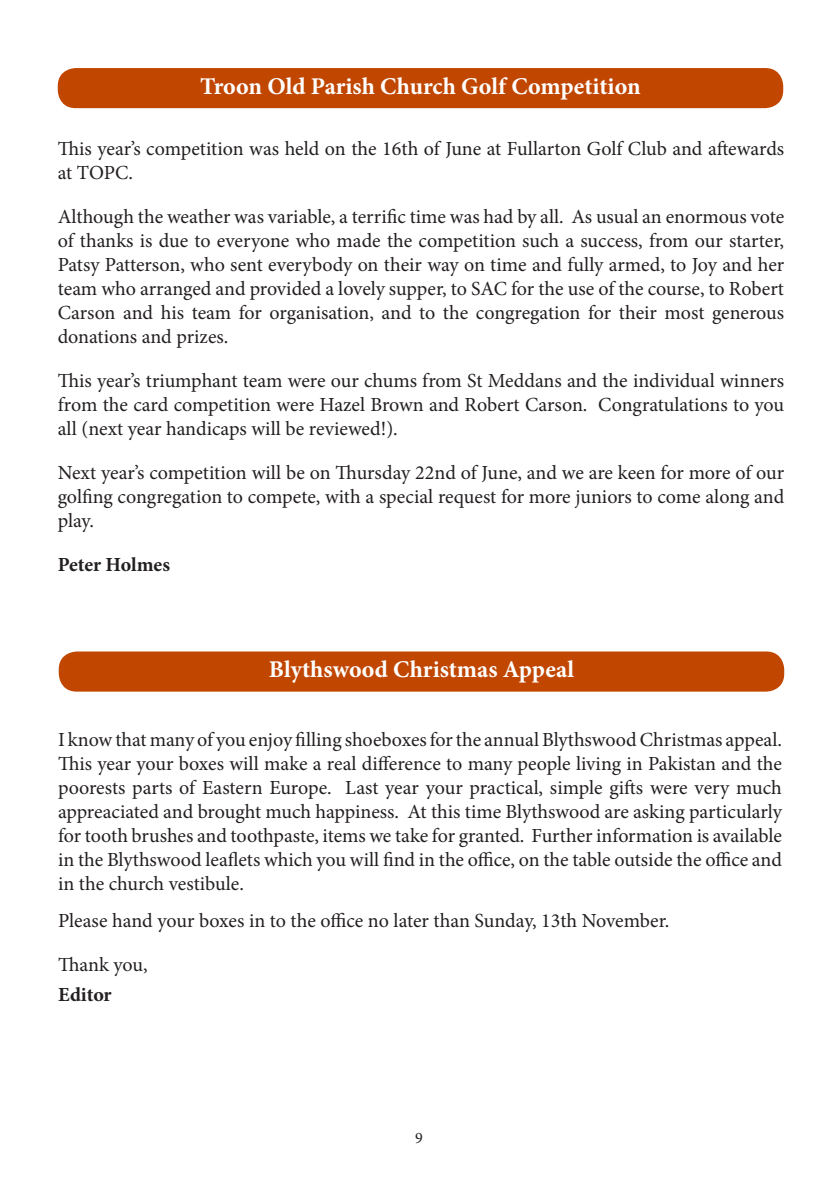
<style>
.page{position:relative;width:840px;height:1191px;background:#fff}
.page>*{position:absolute;margin:0;border:0;box-sizing:border-box;transform-origin:0 0}
.t1{font:700 24px "Minion Pro";color:#fff}
.t2{font:20px/24px "Minion Pro";letter-spacing:-.005em;color:#231f20;text-align:justify}
.t3{font:700 20px "Minion Pro";letter-spacing:-.005em;color:#231f20}
.t4{font:16px "Minion Pro";color:#231f20}
</style>
<div class="page">
<div style="left:58px;top:68px;width:724px;height:40px;background:#c14600;border-radius:18px"></div>
<div style="left:59px;top:651px;width:724px;height:40px;background:#c14600;border-radius:18px"></div>
<p class="t1" style="left:200px;top:69px;width:441px">Troon Old Parish Church Golf Competition</p>
<p class="t2" style="left:58px;top:137px;width:727px">This year’s competition was held on the 16th of June at Fullarton Golf Club and aftewards at TOPC.</p>
<p class="t2" style="left:58px;top:205px;width:727px">Although the weather was variable, a terrific time was had by all. As usual an enormous vote of thanks is due to everyone who made the competition such a success, from our starter, Patsy Patterson, who sent everybody on their way on time and fully armed, to Joy and her team who arranged and provided a lovely supper, to SAC for the use of the course, to Robert Carson and his team for organisation, and to the congregation for their most generous donations and prizes.</p>
<p class="t2" style="left:58px;top:369px;width:727px">This year’s triumphant team were our chums from St Meddans and the individual winners from the card competition were Hazel Brown and Robert Carson. Congratulations to you all (next year handicaps will be reviewed!).</p>
<p class="t2" style="left:58px;top:461px;width:727px">Next year’s competition will be on Thursday 22nd of June, and we are keen for more of our golfing congregation to compete, with a special request for more juniors to come along and play.</p>
<p class="t3" style="left:58px;top:550px;width:114px">Peter Holmes</p>
<p class="t1" style="left:269px;top:652px;width:306px">Blythswood Christmas Appeal</p>
<p class="t2" style="left:58px;top:728px;width:725px">I know that many of you enjoy filling shoeboxes for the annual Blythswood Christmas appeal.<br>This year your boxes will make a real difference to many people living in Pakistan and the poorests parts of Eastern Europe. Last year your practical, simple gifts were very much appreaciated and brought much happiness. At this time Blythswood are asking particularly for tooth brushes and toothpaste, items we take for granted. Further information is available in the Blythswood leaflets which you will find in the office, on the table outside the office and in the church vestibule.</p>
<p class="t2" style="left:58px;top:908px;width:612px">Please hand your boxes in to the office no later than Sunday, 13th November.</p>
<p class="t2" style="left:58px;top:952px;width:91px">Thank you,</p>
<p class="t3" style="left:58px;top:980px;width:55px">Editor</p>
<p class="t4" style="left:415px;top:1127px;width:9px">9</p>
</div>
